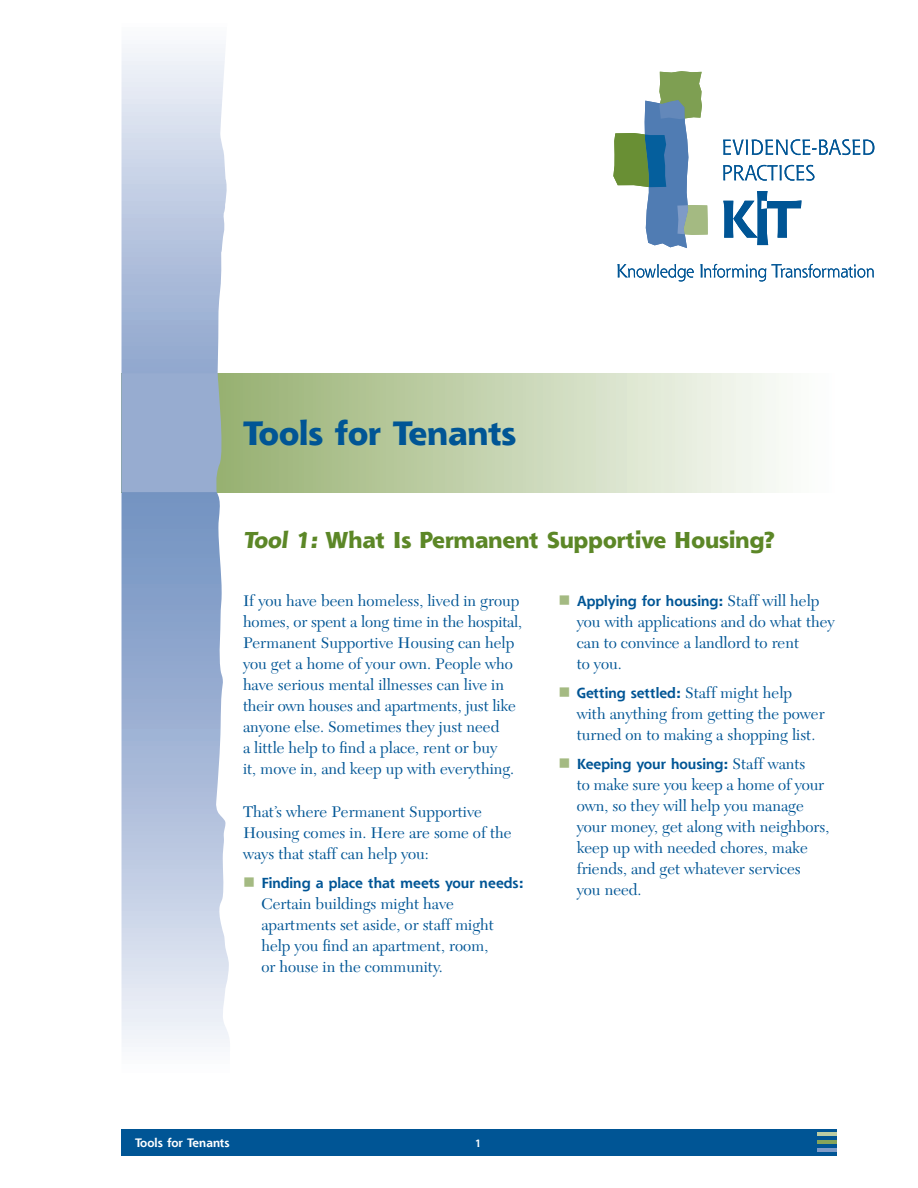
<style>
.page{position:relative;width:918px;height:1188px;background:#fff}
.page>*{position:absolute;margin:0;border:0;box-sizing:border-box;transform-origin:0 0}
.t1{font:800 33px "Shannon Std";color:#005595}
.t2{font:800 22.5px "Shannon Std";color:#5c8727}
._1_Body_Text{font:16.2px/21px "New Caledonia LT Std";color:#005595}
._1_Body_Bullet{font:16.2px/21px "New Caledonia LT Std";color:#005595}
._1_Body_Bullet-2{font:700 14.25px "Shannon Std";color:#005595}
.t3{font:700 12px "Shannon Std";color:#fff}
.t4{font:700 10.5px "Shannon Std";color:#fff}
.s1{color:#a4ba82}
.s2{font-family:"New Caledonia LT Std";font-weight:400;font-size:16.2px}
</style>
<div class="page">
<div style="left:122px;top:1129px;width:715px;height:27px;background:#005595"></div>
<hr style="left:818px;top:1148px;width:19px;height:3px;background:#7e9bc7">
<hr style="left:818px;top:1140px;width:19px;height:4px;background:#86a45a">
<hr style="left:818px;top:1132px;width:19px;height:4px;background:#bbcca3">
<svg style="left:230px;top:373px;width:551px;height:119px;background:#c8d5b4"></svg>
<svg style="left:122px;top:44px;width:108px;height:1003px;background:#b8c7df"></svg>
<div style="left:122px;top:373px;width:103px;height:119px;background:#97acd0"></div>
<svg style="left:617px;top:264px;width:77px;height:17px"></svg>
<svg style="left:700px;top:264px;width:174px;height:17px"></svg>
<svg style="left:723px;top:139px;width:151px;height:16px"></svg>
<svg style="left:723px;top:165px;width:91px;height:16px"></svg>
<svg style="left:613px;top:71px;width:95px;height:177px"></svg>
<svg style="left:723px;top:191px;width:78px;height:54px"></svg>
<h1 class="t1" style="left:243px;top:412px;width:275px">Tools for Tenants</h1>
<h2 class="t2" style="left:243px;top:525px;width:534px">Tool 1: What Is Permanent Supportive Housing?</h2>
<p class="_1_Body_Text" style="left:243px;top:590px;width:281px">If you have been homeless, lived in group homes, or spent a long time in the hospital, Permanent Supportive Housing can help you get a home of your own. People who have serious mental illnesses can live in their own houses and apartments, just like anyone else. Sometimes they just need<br>a little help to find a place, rent or buy<br>it, move in, and keep up with everything.</p>
<p class="_1_Body_Text" style="left:243px;top:801px;width:270px">That’s where Permanent Supportive<br>Housing comes in. Here are some of the ways that staff can help you:</p>
<p class="_1_Body_Bullet-2" style="left:243px;top:874px;width:282px"><span class="s1">■</span> Finding a place that meets your needs:</p>
<p class="_1_Body_Bullet" style="left:261px;top:894px;width:234px">Certain buildings might have apartments set aside, or staff might help you find an apartment, room, or house in the community.</p>
<p class="_1_Body_Bullet-2" style="left:558px;top:593px;width:263px"><span class="s1">■</span> Applying for housing: <span class="s2">Staff will help</span></p>
<p class="_1_Body_Bullet" style="left:577px;top:612px;width:259px">you with applications and do what they can to convince a landlord to rent<br>to you.</p>
<p class="_1_Body_Bullet-2" style="left:558px;top:684px;width:235px"><span class="s1">■</span> Getting settled: <span class="s2">Staff might help</span></p>
<p class="_1_Body_Bullet" style="left:577px;top:704px;width:249px">with anything from getting the power turned on to making a shopping list.</p>
<p class="_1_Body_Bullet-2" style="left:558px;top:755px;width:249px"><span class="s1">■</span> Keeping your housing: <span class="s2">Staff wants</span></p>
<p class="_1_Body_Bullet" style="left:577px;top:774px;width:254px">to make sure you keep a home of your own, so they will help you manage your money, get along with neighbors, keep up with needed chores, make friends, and get whatever services<br>you need.</p>
<p class="t3" style="left:135px;top:1135px;width:96px">Tools for Tenants</p>
<p class="t4" style="left:475px;top:1136px;width:8px">1</p>
</div>
